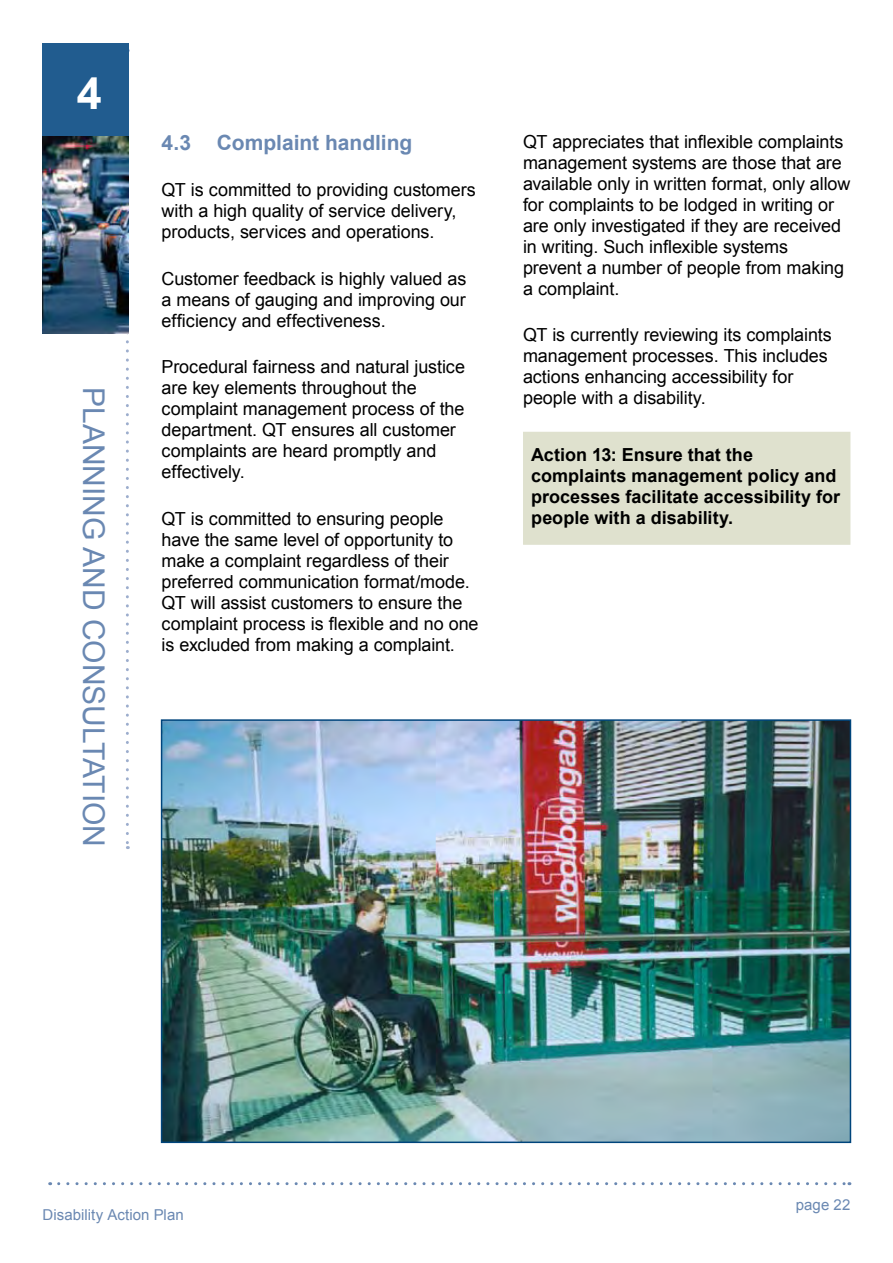
<style>
.page{position:relative;width:893px;height:1263px;background:#fff}
.page>*{position:absolute;margin:0;border:0;box-sizing:border-box;transform-origin:0 0}
.t1{font:700 45px "Arial";color:#fff}
.t2{font:30px "Arial";color:#6a88b2}
.t3{font:700 21px "Arial";color:#6a88b2}
.t4{font:18px/21px "Arial";letter-spacing:-.005em;color:#000}
.t5{font:700 18px/21px "Arial";color:#000}
.t6{font:15px "Arial";color:#6a88b2}
</style>
<div class="page">
<svg style="left:59px;top:1182px;width:791px;height:3px"></svg>
<svg style="left:126px;top:334px;width:3px;height:515px"></svg>
<div style="left:43px;top:43px;width:86px;height:93px;background:#215c8f"></div>
<div style="left:523px;top:432px;width:327px;height:113px;background:#dfe1ce"></div>
<img style="left:164px;top:722px;width:684px;height:418px">
<div style="left:161px;top:719px;width:690px;height:424px;border:2px solid #00457c"></div>
<img style="left:43px;top:136px;width:86px;height:198px">
<h1 class="t1" style="left:77px;top:63px;width:27px">4</h1>
<h2 class="t2" style="left:113px;top:387px;width:456px;rotate:90deg">PLANNING AN D CONSULTATION</h2>
<p class="t3" style="left:162px;top:129px;width:252px">4.3 Complaint handling</p>
<p class="t4" style="left:162px;top:180px;width:316px">QT is committed to providing customers with a high quality of service delivery, products, services and operations.</p>
<p class="t4" style="left:162px;top:268px;width:306px;text-align:justify">Customer feedback is highly valued as a means of gauging and improving our efficiency and effectiveness.</p>
<p class="t4" style="left:162px;top:357px;width:305px">Procedural fairness and natural justice are key elements throughout the complaint management process of the department. QT ensures all customer complaints are heard promptly and effectively.</p>
<p class="t4" style="left:162px;top:508px;width:319px">QT is committed to ensuring people have the same level of opportunity to make a complaint regardless of their preferred communication format/mode.<br>QT will assist customers to ensure the complaint process is flexible and no one is excluded from making a complaint.</p>
<p class="t4" style="left:523px;top:131px;width:329px">QT appreciates that inflexible complaints management systems are those that are available only in written format, only allow for complaints to be lodged in writing or are only investigated if they are received in writing. Such inflexible systems prevent a number of people from making a complaint.</p>
<p class="t4" style="left:523px;top:325px;width:310px">QT is currently reviewing its complaints management processes. This includes actions enhancing accessibility for people with a disability.</p>
<p class="t5" style="left:531px;top:445px;width:310px">Action 13: Ensure that the complaints management policy and processes facilitate accessibility for people with a disability.</p>
<p class="t6" style="left:43px;top:1205px;width:143px">Disability Action Plan</p>
<p class="t6" style="left:796px;top:1195px;width:56px">page 22</p>
</div>
